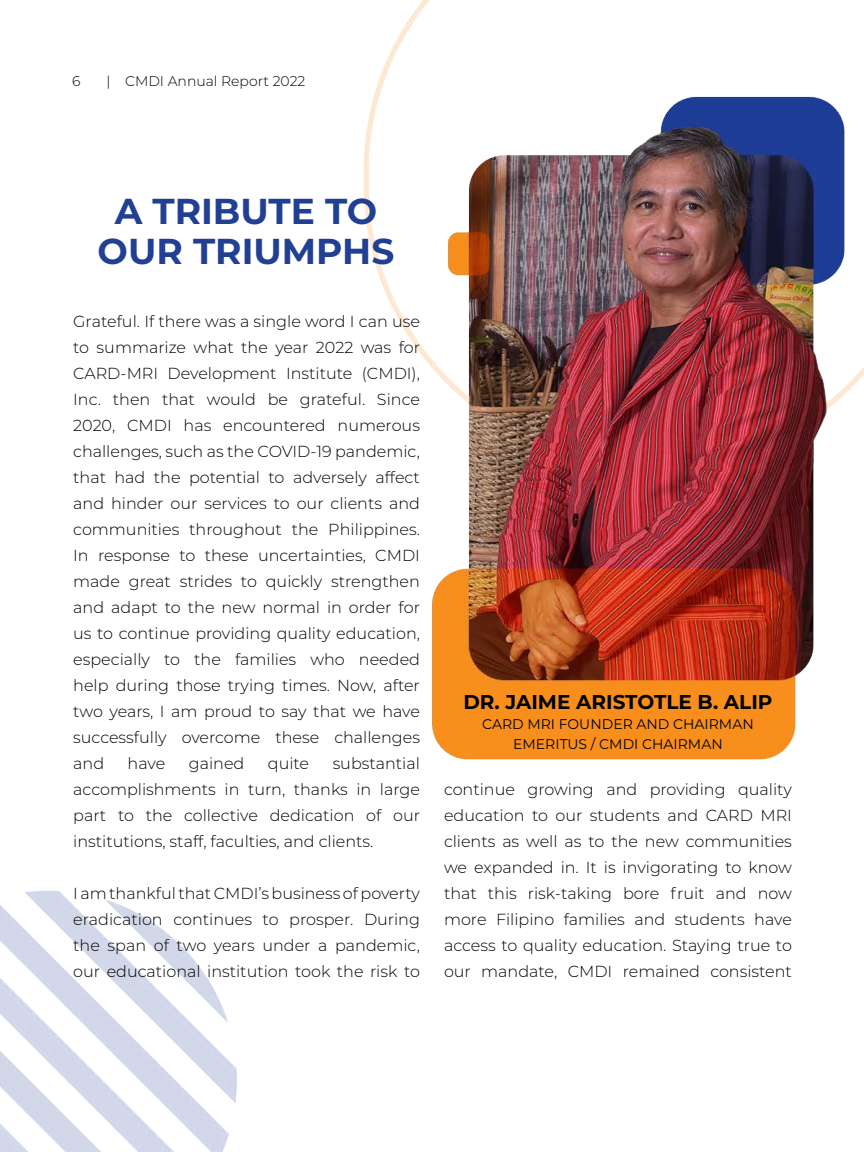
<style>
.page{position:relative;width:864px;height:1152px;background:#fff}
.page>*{position:absolute;margin:0;border:0;box-sizing:border-box;transform-origin:0 0}
.t1{font:700 36px/40px "Montserrat";color:#214093;text-align:center}
.t2{font:700 20px "Montserrat";color:#000}
.t3{font:300 16px/26px "Montserrat";color:#000;text-align:justify}
.t4{font:14px/20px "Montserrat";color:#000;text-align:center}
.t5{font:300 14px "Montserrat";color:#000}
</style>
<div class="page">
<img style="left:0;top:6px;width:864px;height:1146px">
<svg style="left:69px;top:72px;width:16px;height:36px"></svg>
<svg style="left:122px;top:62px;width:188px;height:36px"></svg>
<p class="t5" style="left:72px;top:71px;width:10px">6</p>
<p class="t5" style="left:107px;top:71px;width:200px">| CMDI Annual Report 2022</p>
<h1 class="t1" style="left:98px;top:189px;width:298px">A TRIBUTE TO<br>OUR TRIUMPHS</h1>
<p class="t3" style="left:73px;top:308px;width:348px">Grateful. If there was a single word I can use to summarize what the year 2022 was for CARD-MRI Development Institute (CMDI), Inc. then that would be grateful. Since 2020, CMDI has encountered numerous challenges, such as the COVID-19 pandemic, that had the potential to adversely affect and hinder our services to our clients and communities throughout the Philippines.<br>In response to these uncertainties, CMDI made great strides to quickly strengthen and adapt to the new normal in order for us to continue providing quality education, especially to the families who needed help during those trying times. Now, after two years, I am proud to say that we have successfully overcome these challenges and</p>
<p class="t3" style="left:73px;top:750px;width:348px;text-indent:259px">substantial accomplishments in turn, thanks in large part to the collective dedication of our institutions, staff, faculties, and clients.</p>
<p class="t3" style="left:73px;top:880px;width:348px">I am thankful that CMDI’s business of poverty eradication continues to prosper. During the span of two years under a pandemic, our educational institution took the risk to</p>
<p class="t3" style="left:128px;top:750px;width:39px">have</p>
<p class="t3" style="left:189px;top:750px;width:57px">gained</p>
<p class="t3" style="left:268px;top:750px;width:43px">quite</p>
<p class="t2" style="left:463px;top:688px;width:311px">DR. JAIME ARISTOTLE B. ALIP</p>
<p class="t4" style="left:482px;top:714px;width:273px">CARD MRI FOUNDER AND CHAIRMAN<br>EMERITUS / CMDI CHAIRMAN</p>
<p class="t3" style="left:444px;top:776px;width:349px">continue growing and providing quality education to our students and CARD MRI clients as well as to the new communities we expanded in. It is invigorating to know that this risk-taking bore fruit and now more Filipino families and students have access to quality education. Staying true to our mandate, CMDI remained consistent</p>
</div>
